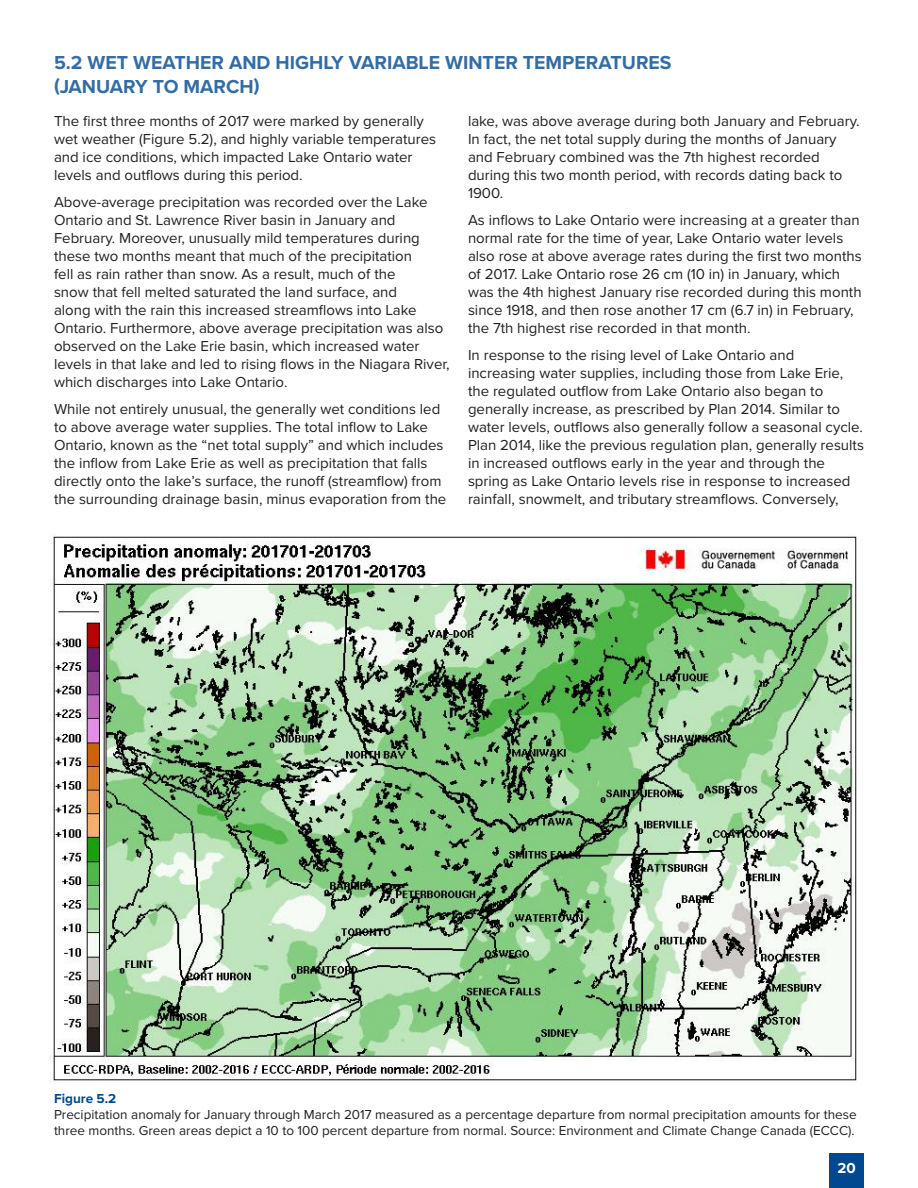
<style>
.page{position:relative;width:918px;height:1188px;background:#fff}
.page>*{position:absolute;margin:0;border:0;box-sizing:border-box;transform-origin:0 0}
.t1{font:700 19.5px/23.4px "Proxima Nova";color:#336da6}
.t2{font:15px/18px "Proxima Nova";color:#221f20}
.t3{font:700 15px "Proxima Nova";color:#fff}
.t4{font:13.5px/16.2px "Proxima Nova";color:#221f20}
.t5{font:700 13.5px "Proxima Nova";color:#004890}
</style>
<div class="page">
<div style="left:830px;top:1153px;width:34px;height:35px;background:#004890"></div>
<img style="left:50px;top:535px;width:807px;height:547px">
<h1 class="t1" style="left:54px;top:52px;width:619px">5.2 WET WEATHER AND HIGHLY VARIABLE WINTER TEMPERATURES (JANUARY TO MARCH)</h1>
<p class="t2" style="left:54px;top:112px;width:384px">The first three months of 2017 were marked by generally wet weather (Figure 5.2), and highly variable temperatures and ice conditions, which impacted Lake Ontario water levels and outflows during this period.</p>
<p class="t2" style="left:54px;top:193px;width:397px">Above-average precipitation was recorded over the Lake Ontario and St. Lawrence River basin in January and February. Moreover, unusually mild temperatures during these two months meant that much of the precipitation<br>fell as rain rather than snow. As a result, much of the<br>snow that fell melted saturated the land surface, and<br>along with the rain this increased streamflows into Lake Ontario. Furthermore, above average precipitation was also observed on the Lake Erie basin, which increased water levels in that lake and led to rising flows in the Niagara River, which discharges into Lake Ontario.</p>
<p class="t2" style="left:54px;top:400px;width:394px">While not entirely unusual, the generally wet conditions led to above average water supplies. The total inflow to Lake Ontario, known as the “net total supply” and which includes the inflow from Lake Erie as well as precipitation that falls directly onto the lake’s surface, the runoff (streamflow) from the surrounding drainage basin, minus evaporation from the</p>
<p class="t2" style="left:468px;top:112px;width:393px">lake, was above average during both January and February.<br>In fact, the net total supply during the months of January and February combined was the 7th highest recorded during this two month period, with records dating back to 1900.</p>
<p class="t2" style="left:468px;top:211px;width:395px">As inflows to Lake Ontario were increasing at a greater than normal rate for the time of year, Lake Ontario water levels also rose at above average rates during the first two months of 2017. Lake Ontario rose 26 cm (10 in) in January, which was the 4th highest January rise recorded during this month since 1918, and then rose another 17 cm (6.7 in) in February, the 7th highest rise recorded in that month.</p>
<p class="t2" style="left:468px;top:346px;width:397px">In response to the rising level of Lake Ontario and increasing water supplies, including those from Lake Erie, the regulated outflow from Lake Ontario also began to generally increase, as prescribed by Plan 2014. Similar to water levels, outflows also generally follow a seasonal cycle.<br>Plan 2014, like the previous regulation plan, generally results in increased outflows early in the year and through the spring as Lake Ontario levels rise in response to increased rainfall, snowmelt, and tributary streamflows. Conversely,</p>
<p class="t5" style="left:54px;top:1090px;width:64px">Figure 5.2</p>
<p class="t4" style="left:54px;top:1107px;width:804px">Precipitation anomaly for January through March 2017 measured as a percentage departure from normal precipitation amounts for these three months. Green areas depict a 10 to 100 percent departure from normal. Source: Environment and Climate Change Canada (ECCC).</p>
<p class="t3" style="left:838px;top:1159px;width:20px">20</p>
</div>
